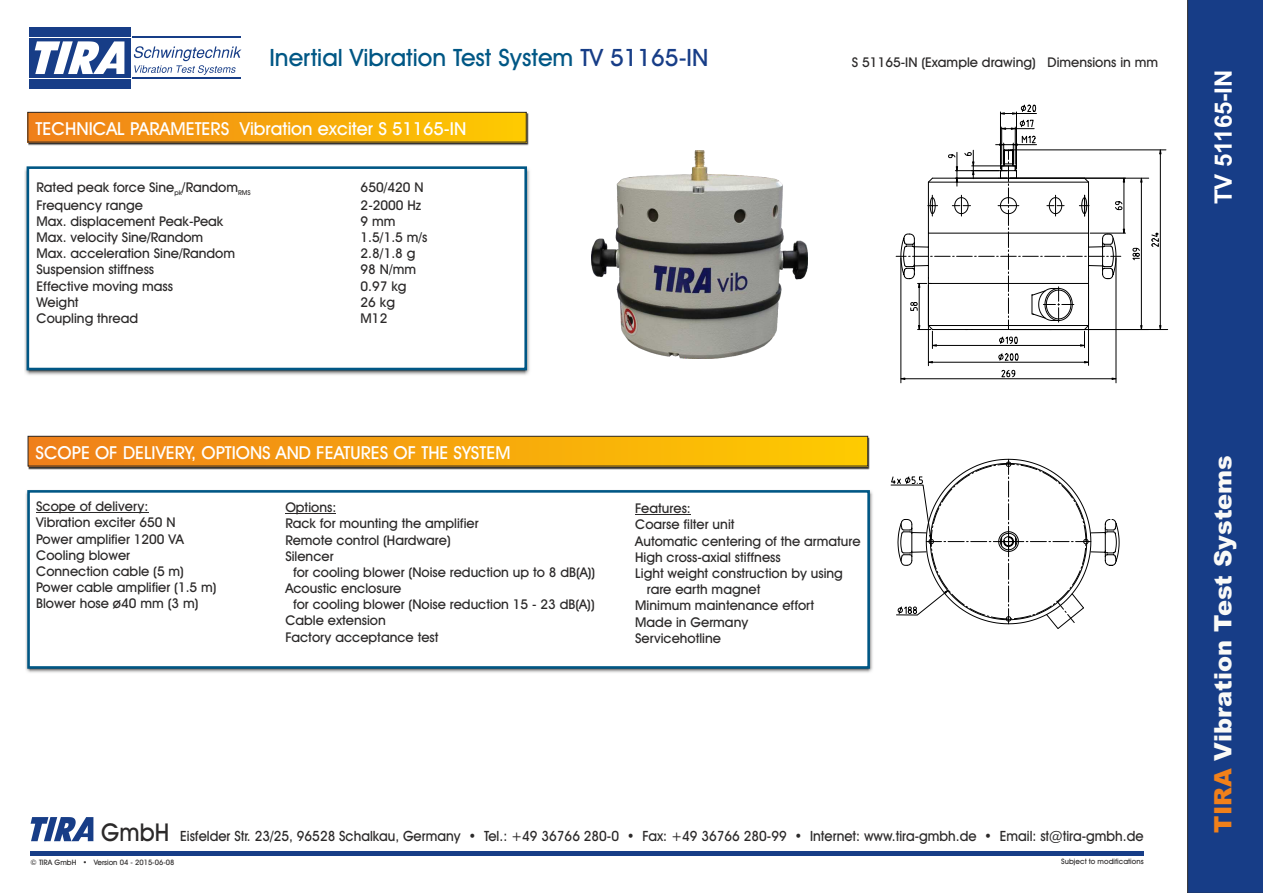
<style>
.page{position:relative;width:1263px;height:893px;background:#fff}
.page>*{position:absolute;margin:0;border:0;box-sizing:border-box;transform-origin:0 0}
.t1{font:500 24px "Avant Garde IT Cby BT";color:#005785}
.t2{font:900 24px "Arial";color:#fafaf7}
.t3{font:700 24px "Arial";color:#fff}
.t4{font:500 18px "Avant Garde IT Cby BT";color:#fff}
.t5{font:500 14.25px "Avant Garde IT Cby BT";color:#2b2929;scale:.95 1}
.t6{font:500 13.5px/16.2px "Avant Garde IT Cby BT";color:#2b2929}
.t7{font:500 7.5px "Avant Garde IT Cby BT";color:#2b2929}
.s1{color:#173d87}
.s2{font-size:24.6px}
.s3{color:#f0801a}
</style>
<div class="page">
<img style="left:28px;top:114px;width:500px;height:31px">
<div style="left:28px;top:112px;width:498px;height:30px;background:linear-gradient(to right,#ef7f1a,#fecb00)"></div>
<div style="left:27px;top:112px;width:500px;height:30px;border:1px solid #2b2929"></div>
<img style="left:29px;top:438px;width:841px;height:31px">
<div style="left:28px;top:436px;width:840px;height:30px;background:linear-gradient(to right,#ef7f1a,#fecb00)"></div>
<div style="left:28px;top:436px;width:840px;height:30px;border:1px solid #2b2929"></div>
<svg style="left:26px;top:490px;width:845px;height:180px"></svg>
<svg style="left:25px;top:166px;width:503px;height:206px"></svg>
<hr style="left:30px;top:852px;width:1113px;height:4px;background:#173d87">
<svg style="left:31px;top:817px;width:62px;height:24px"></svg>
<div style="left:29px;top:79px;width:102px;height:9px;background:#173d87"></div>
<div style="left:29px;top:27px;width:102px;height:9px;background:#173d87"></div>
<div style="left:29px;top:38px;width:102px;height:39px;background:#173d87"></div>
<svg style="left:35px;top:41px;width:89px;height:33px"></svg>
<hr style="left:132px;top:36px;width:109px;height:2px;background:#173d87">
<hr style="left:132px;top:77px;width:109px;height:2px;background:#173d87">
<svg style="left:134px;top:46px;width:107px;height:29px"></svg>
<div style="left:1187px;top:0;width:76px;height:893px;background:#173d87"></div>
<hr style="left:36px;top:512px;width:112px;height:1px;background:#2b2929">
<hr style="left:285px;top:513px;width:51px;height:1px;background:#2b2929">
<hr style="left:635px;top:514px;width:56px;height:1px;background:#2b2929">
<img style="left:591px;top:150px;width:216px;height:209px">
<hr style="left:1088px;top:285px;width:1px;height:80px;background:#000">
<hr style="left:928px;top:285px;width:1px;height:81px;background:#000">
<hr style="left:1141px;top:182px;width:1px;height:144px;background:#000">
<hr style="left:1010px;top:178px;width:139px;height:1px;background:#000">
<svg style="left:1140px;top:322px;width:2px;height:9px"></svg>
<svg style="left:1132px;top:248px;width:8px;height:12px"></svg>
<hr style="left:905px;top:378px;width:207px;height:1px;background:#000">
<hr style="left:1116px;top:258px;width:1px;height:125px;background:#000">
<hr style="left:901px;top:258px;width:1px;height:125px;background:#000">
<svg style="left:1001px;top:370px;width:14px;height:7px"></svg>
<hr style="left:1160px;top:154px;width:1px;height:172px;background:#000">
<hr style="left:1010px;top:150px;width:156px;height:1px;background:#000">
<hr style="left:1010px;top:329px;width:158px;height:1px;background:#000">
<svg style="left:1159px;top:322px;width:2px;height:7px"></svg>
<svg style="left:1151px;top:233px;width:8px;height:14px"></svg>
<svg style="left:896px;top:105px;width:229px;height:258px"></svg>
<svg style="left:891px;top:459px;width:228px;height:170px"></svg>
<h1 class="t1" style="left:269px;top:48px;width:440px">Inertial Vibration Test System <span class="s1">TV 51165-IN</span></h1>
<h2 class="t4" style="left:36px;top:121px;width:432px">TECHNICAL PARAMETERS Vibration exciter S 51165-IN</h2>
<p class="t6" style="left:37px;top:181px;width:216px">Rated peak force Sine<sub>pk</sub>/Random<sub>RMS</sub></p>
<p class="t6" style="left:361px;top:181px;width:65px">650/420 N</p>
<p class="t6" style="left:37px;top:198px;width:108px">Frequency range</p>
<p class="t6" style="left:361px;top:198px;width:62px">2-2000 Hz</p>
<p class="t6" style="left:37px;top:214px;width:188px">Max. displacement Peak-Peak</p>
<p class="t6" style="left:361px;top:214px;width:37px">9 mm</p>
<p class="t6" style="left:37px;top:230px;width:168px">Max. velocity Sine/Random</p>
<p class="t6" style="left:361px;top:230px;width:68px">1.5/1.5 m/s</p>
<p class="t6" style="left:37px;top:247px;width:200px">Max. acceleration Sine/Random</p>
<p class="t6" style="left:361px;top:247px;width:56px">2.8/1.8 g</p>
<p class="t6" style="left:37px;top:263px;width:119px">Suspension stiffness</p>
<p class="t6" style="left:361px;top:263px;width:57px">98 N/mm</p>
<p class="t6" style="left:37px;top:279px;width:138px">Effective moving mass</p>
<p class="t6" style="left:361px;top:279px;width:48px">0.97 kg</p>
<p class="t6" style="left:37px;top:295px;width:44px">Weight</p>
<p class="t6" style="left:361px;top:295px;width:36px">26 kg</p>
<p class="t6" style="left:37px;top:311px;width:103px">Coupling thread</p>
<p class="t6" style="left:361px;top:311px;width:28px">M12</p>
<h2 class="t4" style="left:36px;top:445px;width:476px">SCOPE OF DELIVERY, OPTIONS AND FEATURES OF THE SYSTEM</h2>
<p class="t6" style="left:852px;top:55px;width:308px">S 51165-IN (Example drawing) Dimensions in mm</p>
<p class="t6" style="left:36px;top:500px;width:182px">Scope of delivery:<br>Vibration exciter 650 N<br>Power amplifier 1200 VA<br>Cooling blower<br>Connection cable (5 m)<br>Power cable amplifier (1.5 m)<br>Blower hose ø40 mm (3 m)</p>
<p class="t6" style="left:285px;top:501px;width:52px">Options:</p>
<p class="t6" style="left:285px;top:517px;width:195px">Rack for mounting the amplifier</p>
<p class="t6" style="left:285px;top:533px;width:167px">Remote control (Hardware)</p>
<p class="t6" style="left:285px;top:549px;width:50px">Silencer</p>
<p class="t6" style="left:293px;top:565px;width:304px">for cooling blower (Noise reduction up to 8 dB(A))</p>
<p class="t6" style="left:285px;top:581px;width:118px">Acoustic enclosure</p>
<p class="t6" style="left:293px;top:598px;width:303px">for cooling blower (Noise reduction 15 - 23 dB(A))</p>
<p class="t6" style="left:285px;top:614px;width:102px">Cable extension</p>
<p class="t6" style="left:285px;top:630px;width:155px">Factory acceptance test</p>
<p class="t6" style="left:635px;top:502px;width:57px">Features:</p>
<p class="t6" style="left:635px;top:518px;width:101px">Coarse filter unit</p>
<p class="t6" style="left:635px;top:534px;width:227px">Automatic centering of the armature</p>
<p class="t6" style="left:635px;top:550px;width:147px">High cross-axial stiffness</p>
<p class="t6" style="left:635px;top:566px;width:209px">Light weight construction by using</p>
<p class="t6" style="left:647px;top:583px;width:115px">rare earth magnet</p>
<p class="t6" style="left:635px;top:599px;width:180px">Minimum maintenance effort</p>
<p class="t6" style="left:635px;top:615px;width:115px">Made in Germany</p>
<p class="t6" style="left:635px;top:631px;width:87px">Servicehotline</p>
<p class="t5" style="left:101px;top:830px;width:1099px"><span class="s2">GmbH</span> Eisfelder Str. 23/25, 96528 Schalkau, Germany • Tel.: +49 36766 280-0 • Fax: +49 36766 280-99 • Internet: www.tira-gmbh.de • Email: st@tira-gmbh.de</p>
<p class="t7" style="left:31px;top:859px;width:145px">© TIRA GmbH • Version 04 - 2015-06-08</p>
<p class="t7" style="left:1061px;top:859px;width:84px">Subject to modifications</p>
<h1 class="t3" style="left:1214px;top:204px;width:136px;rotate:-90deg">TV 51165-IN</h1>
<h1 class="t2" style="left:1214px;top:833px;width:379px;rotate:-90deg"><span class="s3">TIRA</span> Vibration Test Systems</h1>
</div>
